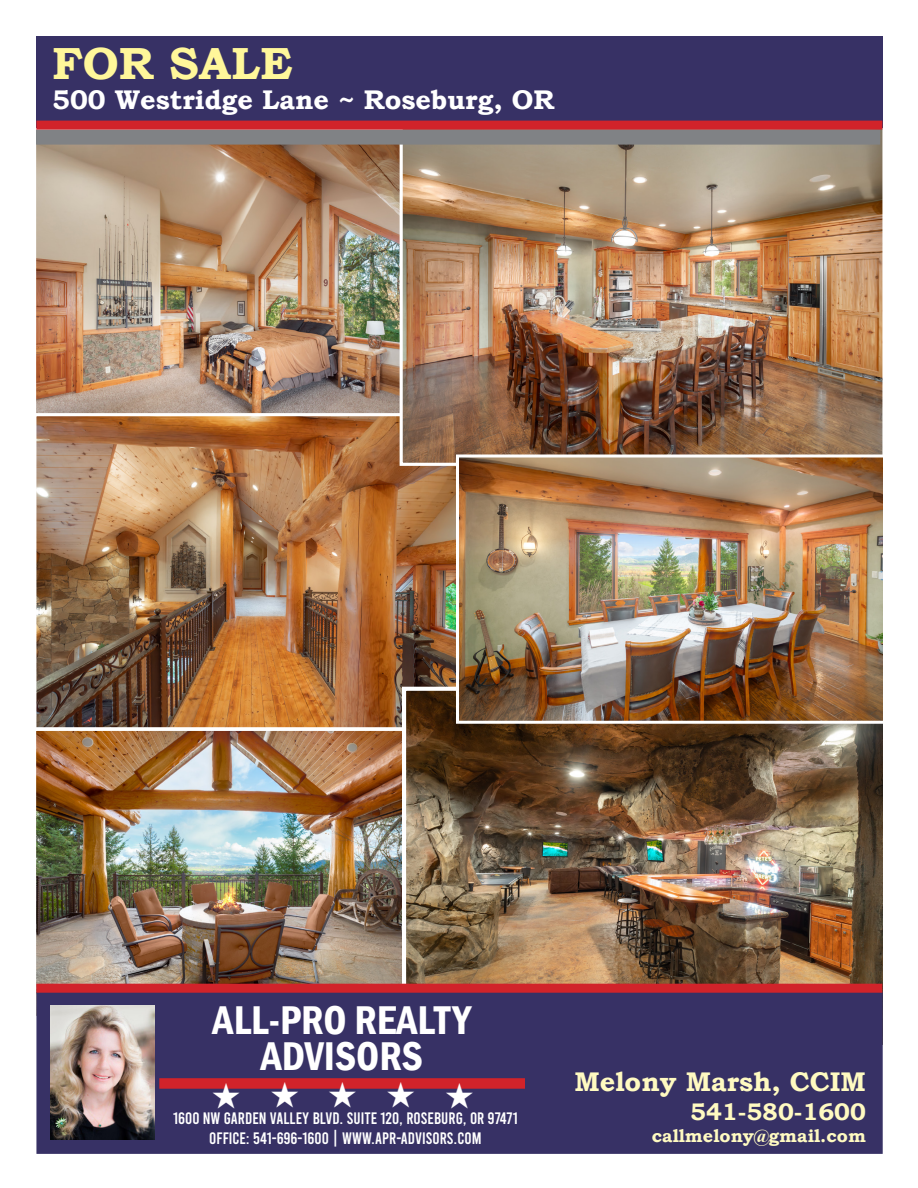
<style>
.page{position:relative;width:918px;height:1188px;background:#fff}
.page>*{position:absolute;margin:0;border:0;box-sizing:border-box;transform-origin:0 0}
.t1{font:700 45px "Bookman Old Style";color:#fff79a}
.t2{font:600 condensed 41.25px "Franklin Gothic";color:#fff}
.t3{font:700 27px "Bookman Old Style";color:#fff}
.t4{font:700 27px "Bookman Old Style";color:#fffac1}
.t5{font:700 24px "Bookman Old Style";color:#fffac1}
.t6{font:700 18px "Bookman Old Style";color:#fffac1}
.t7{font:16.5px "Bebas";color:#fff}
</style>
<div class="page">
<img style="left:37px;top:145px;width:363px;height:268px">
<img style="left:37px;top:417px;width:419px;height:310px">
<img style="left:37px;top:732px;width:365px;height:252px">
<div style="left:32px;top:727px;width:389px;height:293px;border:4px solid #fff"></div>
<img style="left:404px;top:130px;width:478px;height:332px">
<img style="left:407px;top:692px;width:475px;height:292px">
<div style="left:36px;top:130px;width:844px;height:15px;background:#808285"></div>
<img style="left:456px;top:454px;width:427px;height:270px">
<div style="left:36px;top:36px;width:847px;height:92px;background:#373165"></div>
<div style="left:36px;top:121px;width:846px;height:9px;background:#d1232a"></div>
<div style="left:36px;top:992px;width:847px;height:162px;background:#373165;border:2px solid #373165"></div>
<img style="left:50px;top:1005px;width:104px;height:135px">
<div style="left:36px;top:984px;width:846px;height:9px;background:#d1232a"></div>
<div style="left:159px;top:1078px;width:366px;height:11px;background:#d1232a"></div>
<svg style="left:213px;top:1088px;width:27px;height:1px"></svg>
<svg style="left:271px;top:1088px;width:27px;height:1px"></svg>
<svg style="left:329px;top:1088px;width:27px;height:1px"></svg>
<svg style="left:388px;top:1088px;width:26px;height:1px"></svg>
<svg style="left:446px;top:1088px;width:27px;height:1px"></svg>
<p class="t1" style="left:52px;top:31px;width:242px">FOR SALE</p>
<p class="t3" style="left:52px;top:80px;width:504px">500 Westridge Lane ~ Roseburg, OR</p>
<p class="t2" style="left:213px;top:993px;width:260px">ALL-PRO REALTY</p>
<p class="t2" style="left:261px;top:1029px;width:164px">ADVISORS</p>
<p class="t7" style="left:173px;top:1110px;width:346px">1600 NW GARDEN VALLEY BLVD. SUITE 120, ROSEBURG, OR 97471</p>
<p class="t7" style="left:209px;top:1130px;width:274px">OFFICE: 541-696-1600 | WWW.APR-ADVISORS.COM</p>
<p class="t4" style="left:574px;top:1062px;width:293px">Melony Marsh, CCIM</p>
<p class="t5" style="left:690px;top:1094px;width:177px">541-580-1600</p>
<p class="t6" style="left:652px;top:1122px;width:216px">callmelony@gmail.com</p>
</div>
